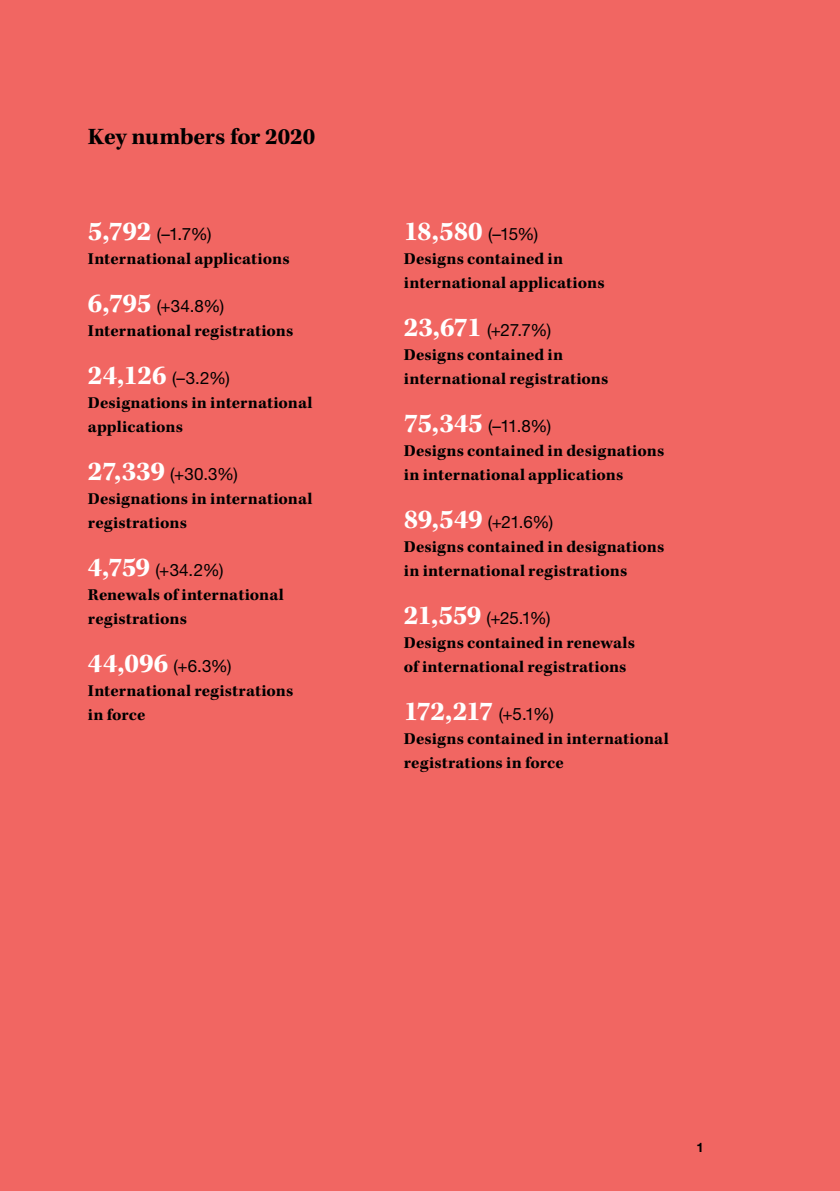
<style>
.page{position:relative;width:840px;height:1191px;background:#fff}
.page>*{position:absolute;margin:0;border:0;box-sizing:border-box;transform-origin:0 0}
.t1{font:700 28px "Kepler Std";letter-spacing:-.035em;color:#fff}
.t2{font:700 24px "Kepler Std";letter-spacing:-.005em;color:#000}
.t3{font:700 17px/24px "Kepler Std";letter-spacing:.01em;color:#000}
.t4{font:17px "Helvetica Neue LT Std";letter-spacing:-.015em;color:#000}
.t5{font:700 13px "Helvetica Neue LT Std";color:#000}
.s1{font-family:"Kepler Std";font-weight:700;font-size:28px;color:#fff}
.s2{font-family:"Helvetica Neue LT Std";font-weight:400;font-size:17px;color:#000}
</style>
<div class="page">
<div style="left:0;top:0;width:839px;height:1191px;background:#f16662"></div>
<h2 class="t2" style="left:88px;top:123px;width:228px">Key numbers for 2020</h2>
<p class="t4" style="left:88px;top:224px;width:125px"><span class="s1">5,792</span> (–1.7%)</p>
<p class="t3" style="left:88px;top:247px;width:203px">International applications</p>
<p class="t4" style="left:88px;top:296px;width:138px"><span class="s1">6,795</span> (+34.8%)</p>
<p class="t3" style="left:88px;top:319px;width:207px">International registrations</p>
<p class="t4" style="left:88px;top:368px;width:143px"><span class="s1">24,126</span> (–3.2%)</p>
<p class="t3" style="left:88px;top:391px;width:226px">Designations in international applications</p>
<p class="t4" style="left:88px;top:464px;width:151px"><span class="s1">27,339</span> (+30.3%)</p>
<p class="t3" style="left:88px;top:487px;width:226px">Designations in international registrations</p>
<p class="t4" style="left:88px;top:560px;width:137px"><span class="s1">4,759</span> (+34.2%)</p>
<p class="t3" style="left:88px;top:583px;width:197px">Renewals of international registrations</p>
<p class="t4" style="left:88px;top:656px;width:145px"><span class="s1">44,096</span> (+6.3%)</p>
<p class="t3" style="left:88px;top:679px;width:207px">International registrations in force</p>
<h1 class="t1" style="left:403px;top:215px;width:136px">18,580 <span class="s2">(–15%)</span></h1>
<p class="t3" style="left:403px;top:247px;width:202px">Designs contained in international applications</p>
<p class="t4" style="left:403px;top:320px;width:149px"><span class="s1">23,671</span> (+27.7%)</p>
<p class="t3" style="left:403px;top:343px;width:206px">Designs contained in international registrations</p>
<p class="t4" style="left:403px;top:416px;width:149px"><span class="s1">75,345</span> (–11.8%)</p>
<p class="t3" style="left:403px;top:439px;width:262px">Designs contained in designations in international applications</p>
<p class="t4" style="left:403px;top:512px;width:151px"><span class="s1">89,549</span> (+21.6%)</p>
<p class="t3" style="left:403px;top:535px;width:262px">Designs contained in designations in international registrations</p>
<p class="t4" style="left:403px;top:608px;width:148px"><span class="s1">21,559</span> (+25.1%)</p>
<p class="t3" style="left:403px;top:631px;width:232px">Designs contained in renewals of international registrations</p>
<h1 class="t1" style="left:403px;top:695px;width:151px">172,217 <span class="s2">(+5.1%)</span></h1>
<p class="t3" style="left:403px;top:727px;width:266px">Designs contained in international registrations in force</p>
<p class="t5" style="left:696px;top:1139px;width:9px">1</p>
</div>
